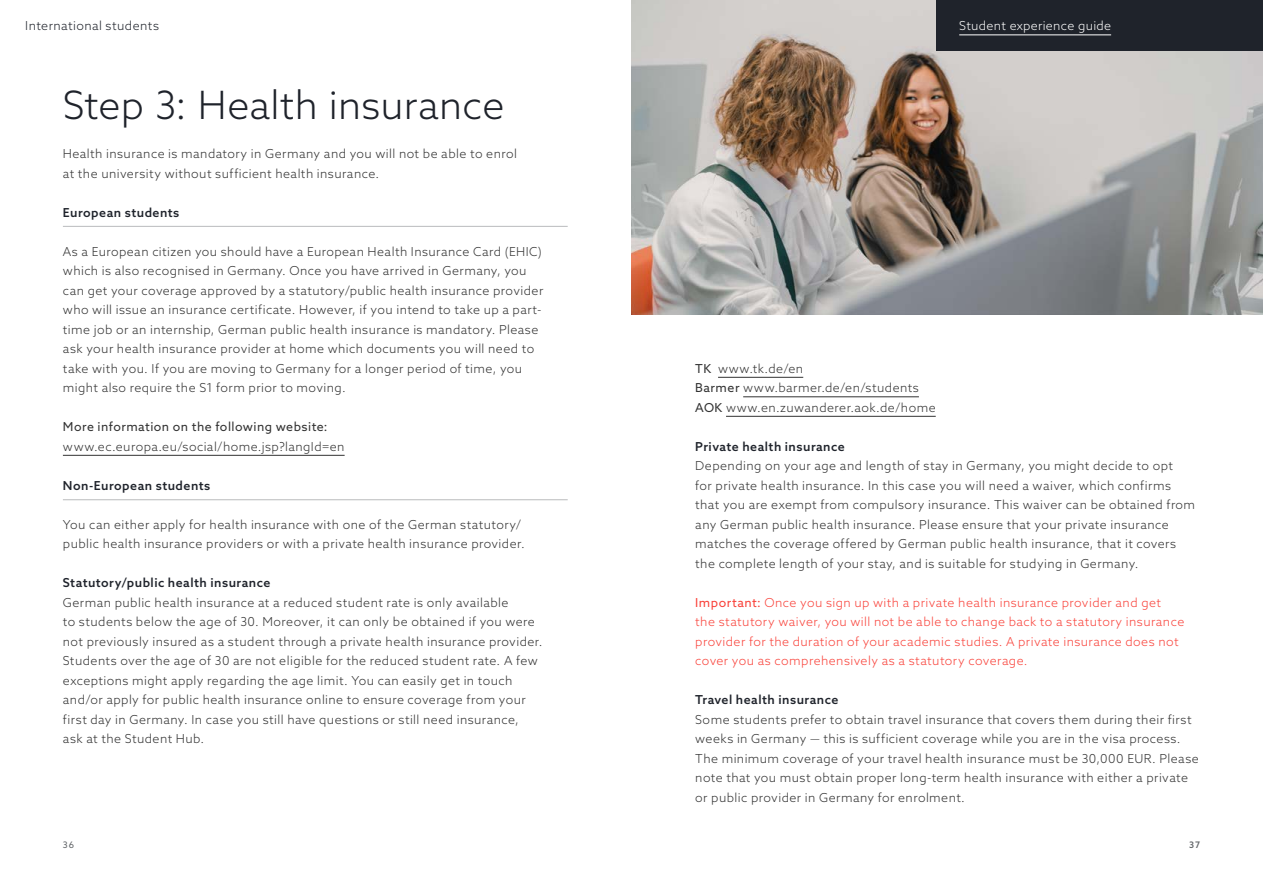
<style>
.page{position:relative;width:1263px;height:893px;background:#fff}
.page>*{position:absolute;margin:0;border:0;box-sizing:border-box;transform-origin:0 0}
.t1{font:300 39px "Azo Sans";letter-spacing:.005em;color:#1f232b}
.t2{font:300 12.3px/19.5px "Azo Sans";letter-spacing:.035em;color:#323232}
.t3{font:300 12.3px/19.5px "Azo Sans";letter-spacing:.035em;color:#f9423a}
.t4{font:500 12.3px "Azo Sans";letter-spacing:.04em;color:#1f232b}
.t5{font:12.3px "Azo Sans";letter-spacing:.035em;color:#323232}
.t6{font:300 12.3px "Azo Sans";letter-spacing:.025em;color:#fff}
.t7{font:300 12.3px "Azo Sans";letter-spacing:.035em;color:#1f232b}
.t8{font:9px "Azo Sans";color:#63666a}
.t9{font:500 9px "Azo Sans";color:#63666a}
.s1{font-weight:400}
</style>
<div class="page">
<hr style="left:63px;top:455px;width:282px;height:1px;background:#323232">
<hr style="left:63px;top:226px;width:505px;height:1px;background:#b1b3b5">
<hr style="left:63px;top:499px;width:505px;height:1px;background:#b1b3b5">
<img style="left:631px;top:0;width:632px;height:314px">
<hr style="left:718px;top:377px;width:85px;height:1px;background:#323232">
<hr style="left:743px;top:397px;width:176px;height:1px;background:#323232">
<hr style="left:726px;top:416px;width:210px;height:1px;background:#323232">
<div style="left:937px;top:0;width:326px;height:51px;background:#1f232b"></div>
<hr style="left:959px;top:35px;width:152px;height:1px;background:#fff">
<p class="t7" style="left:25px;top:18px;width:135px">International students</p>
<h1 class="t1" style="left:63px;top:80px;width:443px">Step 3: Health insurance</h1>
<p class="t2" style="left:63px;top:144px;width:455px">Health insurance is mandatory in Germany and you will not be able to enrol at the university without sufficient health insurance.</p>
<p class="t4" style="left:63px;top:204px;width:118px">European students</p>
<p class="t2" style="left:63px;top:241px;width:482px">As a European citizen you should have a European Health Insurance Card (EHIC) which is also recognised in Germany. Once you have arrived in Germany, you can get your coverage approved by a statutory/public health insurance provider who will issue an insurance certificate. However, if you intend to take up a part&shy;time job or an internship, German public health insurance is mandatory. Please ask your health insurance provider at home which documents you will need to take with you. If you are moving to Germany for a longer period of time, you might also require the S1 form prior to moving.</p>
<p class="t5" style="left:63px;top:419px;width:266px">More information on the following website:</p>
<p class="t2" style="left:63px;top:436px;width:283px">www.ec.europa.eu/social/home.jsp?langId=en</p>
<p class="t4" style="left:63px;top:477px;width:149px">Non-European students</p>
<p class="t2" style="left:63px;top:514px;width:463px">You can either apply for health insurance with one of the German statutory/ public health insurance providers or with a private health insurance provider.</p>
<p class="t4" style="left:63px;top:575px;width:209px">Statutory/public health insurance</p>
<p class="t2" style="left:63px;top:592px;width:481px">German public health insurance at a reduced student rate is only available<br>to students below the age of 30. Moreover, it can only be obtained if you were not previously insured as a student through a private health insurance provider.<br>Students over the age of 30 are not eligible for the reduced student rate. A few exceptions might apply regarding the age limit. You can easily get in touch and/or apply for public health insurance online to ensure coverage from your first day in Germany. In case you still have questions or still need insurance,<br>ask at the Student Hub.</p>
<p class="t6" style="left:959px;top:18px;width:153px">Student experience guide</p>
<p class="t2" style="left:695px;top:358px;width:242px"><span class="s1">TK</span> www.tk.de/en<br><span class="s1">Barmer</span> www.barmer.de/en/students<br><span class="s1">AOK</span> www.en.zuwanderer.aok.de/home</p>
<p class="t4" style="left:695px;top:438px;width:151px">Private health insurance</p>
<p class="t2" style="left:695px;top:456px;width:501px">Depending on your age and length of stay in Germany, you might decide to opt<br>for private health insurance. In this case you will need a waiver, which confirms that you are exempt from compulsory insurance. This waiver can be obtained from any German public health insurance. Please ensure that your private insurance matches the coverage offered by German public health insurance, that it covers the complete length of your stay, and is suitable for studying in Germany.</p>
<p class="t3" style="left:695px;top:592px;width:491px"><span class="s1">Important:</span> Once you sign up with a private health insurance provider and get<br>the statutory waiver, you will not be able to change back to a statutory insurance provider for the duration of your academic studies. A private insurance does not cover you as comprehensively as a statutory coverage.</p>
<p class="t4" style="left:695px;top:692px;width:145px">Travel health insurance</p>
<p class="t2" style="left:695px;top:710px;width:505px">Some students prefer to obtain travel insurance that covers them during their first weeks in Germany — this is sufficient coverage while you are in the visa process.<br>The minimum coverage of your travel health insurance must be 30,000 EUR. Please note that you must obtain proper long-term health insurance with either a private or public provider in Germany for enrolment.</p>
<p class="t8" style="left:63px;top:839px;width:13px">36</p>
<p class="t9" style="left:1189px;top:839px;width:12px">37</p>
</div>
